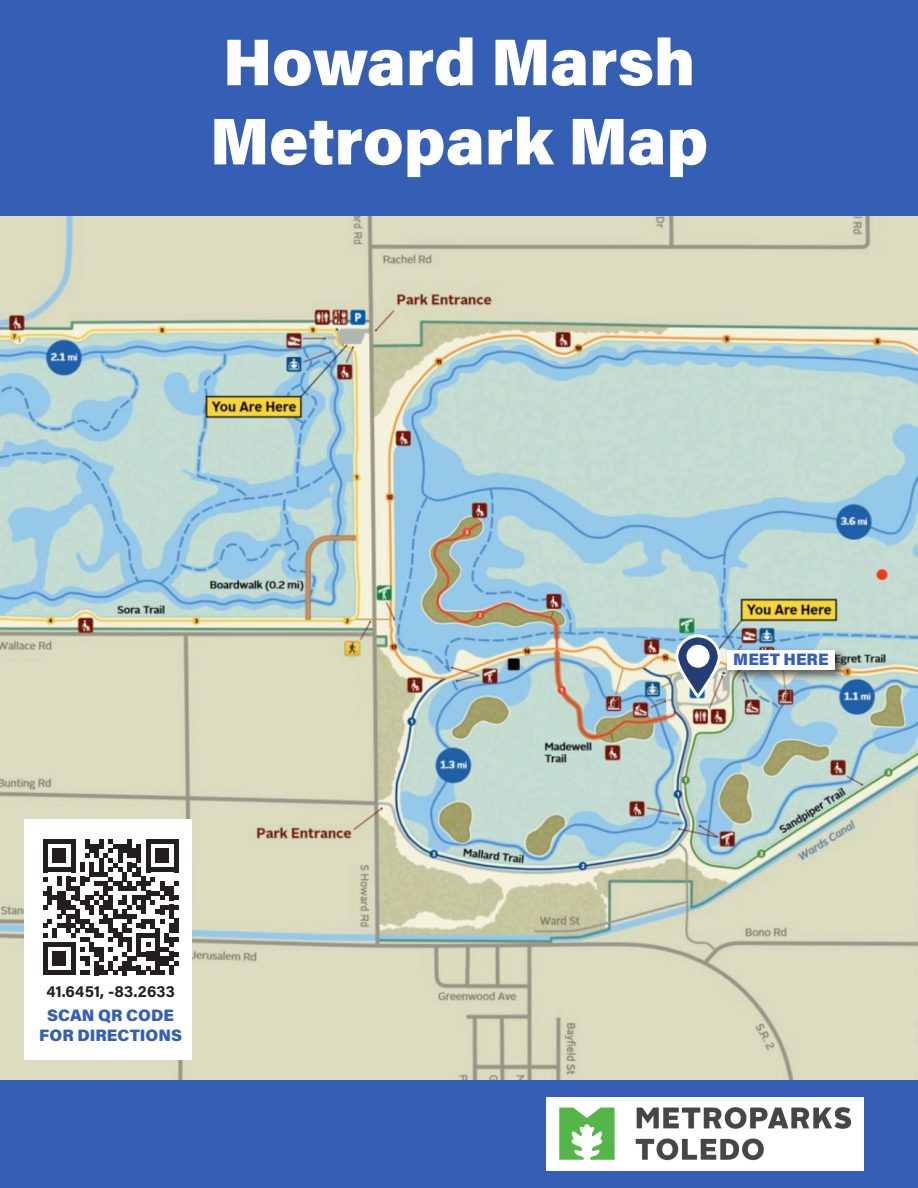
<style>
.page{position:relative;width:918px;height:1188px;background:#fff}
.page>*{position:absolute;margin:0;border:0;box-sizing:border-box;transform-origin:0 0}
.t1{font:900 66px "Acumin Pro";letter-spacing:-.005em;color:#fff}
.t2{font:900 16.5px "Acumin Pro";color:#345fb5}
.t3{font:700 16.35px "Acumin Pro";letter-spacing:.01em;color:#231f20}
</style>
<div class="page">
<img style="left:0;top:216px;width:918px;height:864px">
<div style="left:0;top:1080px;width:918px;height:108px;background:#345fb5"></div>
<img style="left:546px;top:1098px;width:318px;height:72px">
<div style="left:0;top:0;width:918px;height:216px;background:#345fb5"></div>
<svg style="left:674px;top:633px;width:48px;height:67px"></svg>
<div style="left:24px;top:819px;width:168px;height:240px;background:#fff"></div>
<svg style="left:43px;top:839px;width:136px;height:136px"></svg>
<div style="left:724px;top:646px;width:124px;height:37px;background:#231f20;opacity:.75"></div>
<div style="left:727px;top:650px;width:108px;height:20px;background:#fff"></div>
<p class="t1" style="left:223px;top:15px;width:474px">Howard Marsh</p>
<p class="t1" style="left:210px;top:95px;width:500px">Metropark Map</p>
<p class="t3" style="left:46px;top:980px;width:130px">41.6451, -83.2633</p>
<p class="t2" style="left:47px;top:1004px;width:128px">SCAN QR CODE</p>
<p class="t2" style="left:39px;top:1024px;width:144px">FOR DIRECTIONS</p>
<p class="t2" style="left:733px;top:648px;width:97px">MEET HERE</p>
</div>
